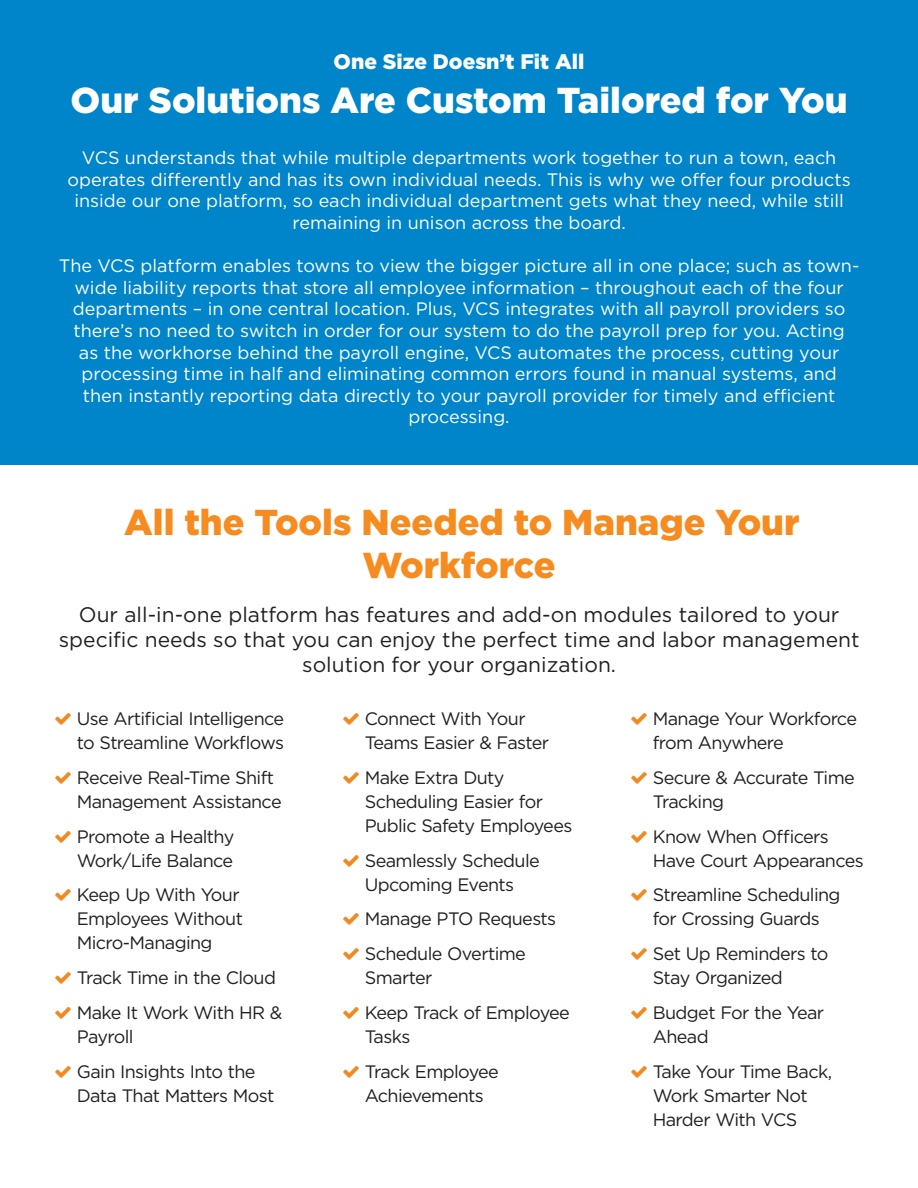
<style>
.page{position:relative;width:918px;height:1188px;background:#fff}
.page>*{position:absolute;margin:0;border:0;box-sizing:border-box;transform-origin:0 0}
.t1{font:900 36px/43.2px "Gotham";color:#f68b1f;text-align:center}
.t2{font:900 36px "Gotham";color:#fff}
.t3{font:21px/25.2px "Gotham";color:#231f20;text-align:center}
.t4{font:900 21px "Gotham";color:#fff}
.t5{font:18px/21.6px "Gotham";color:#fff;text-align:center}
.t6{font:18px/24px "Gotham";letter-spacing:-.035em;color:#231f20}
</style>
<div class="page">
<div style="left:0;top:0;width:918px;height:465px;background:#0084ca"></div>
<p class="t4" style="left:334px;top:50px;width:252px">One Size Doesn’t Fit All</p>
<p class="t2" style="left:70px;top:79px;width:779px">Our Solutions Are Custom Tailored for You</p>
<p class="t5" style="left:68px;top:147px;width:785px">VCS understands that while multiple departments work together to run a town, each operates differently and has its own individual needs. This is why we offer four products inside our one platform, so each individual department gets what they need, while still remaining in unison across the board.</p>
<p class="t5" style="left:59px;top:255px;width:802px">The VCS platform enables towns to view the bigger picture all in one place; such as town&shy;wide liability reports that store all employee information – throughout each of the four departments – in one central location. Plus, VCS integrates with all payroll providers so there’s no need to switch in order for our system to do the payroll prep for you. Acting<br>as the workhorse behind the payroll engine, VCS automates the process, cutting your processing time in half and eliminating common errors found in manual systems, and<br>then instantly reporting data directly to your payroll provider for timely and efficient processing.</p>
<p class="t1" style="left:124px;top:499px;width:677px">All the Tools Needed to Manage Your<br>Workforce</p>
<p class="t3" style="left:59px;top:601px;width:802px">Our all-in-one platform has features and add-on modules tailored to your specific needs so that you can enjoy the perfect time and labor management solution for your organization.</p>
<p class="t6" style="left:77px;top:706px;width:209px">Use Artificial Intelligence to Streamline Workflows</p>
<p class="t6" style="left:77px;top:765px;width:206px">Receive Real-Time Shift<br>Management Assistance</p>
<p class="t6" style="left:77px;top:824px;width:159px">Promote a Healthy<br>Work/Life Balance</p>
<p class="t6" style="left:77px;top:883px;width:168px">Keep Up With Your<br>Employees Without<br>Micro-Managing</p>
<p class="t6" style="left:77px;top:965px;width:201px">Track Time in the Cloud</p>
<p class="t6" style="left:77px;top:1000px;width:207px">Make It Work With HR &amp;<br>Payroll</p>
<p class="t6" style="left:77px;top:1059px;width:199px">Gain Insights Into the<br>Data That Matters Most</p>
<p class="t6" style="left:365px;top:706px;width:186px">Connect With Your<br>Teams Easier &amp; Faster</p>
<p class="t6" style="left:365px;top:765px;width:209px">Make Extra Duty<br>Scheduling Easier for<br>Public Safety Employees</p>
<p class="t6" style="left:365px;top:848px;width:177px">Seamlessly Schedule<br>Upcoming Events</p>
<p class="t6" style="left:365px;top:907px;width:193px">Manage PTO Requests</p>
<p class="t6" style="left:365px;top:941px;width:163px">Schedule Overtime<br>Smarter</p>
<p class="t6" style="left:365px;top:1000px;width:207px">Keep Track of Employee<br>Tasks</p>
<p class="t6" style="left:365px;top:1059px;width:136px">Track Employee<br>Achievements</p>
<p class="t6" style="left:653px;top:706px;width:206px">Manage Your Workforce from Anywhere</p>
<p class="t6" style="left:653px;top:765px;width:204px">Secure &amp; Accurate Time<br>Tracking</p>
<p class="t6" style="left:653px;top:824px;width:213px">Know When Officers<br>Have Court Appearances</p>
<p class="t6" style="left:653px;top:883px;width:189px">Streamline Scheduling for Crossing Guards</p>
<p class="t6" style="left:653px;top:941px;width:177px">Set Up Reminders to<br>Stay Organized</p>
<p class="t6" style="left:653px;top:1000px;width:173px">Budget For the Year<br>Ahead</p>
<p class="t6" style="left:653px;top:1059px;width:181px">Take Your Time Back,<br>Work Smarter Not<br>Harder With VCS</p>
</div>
